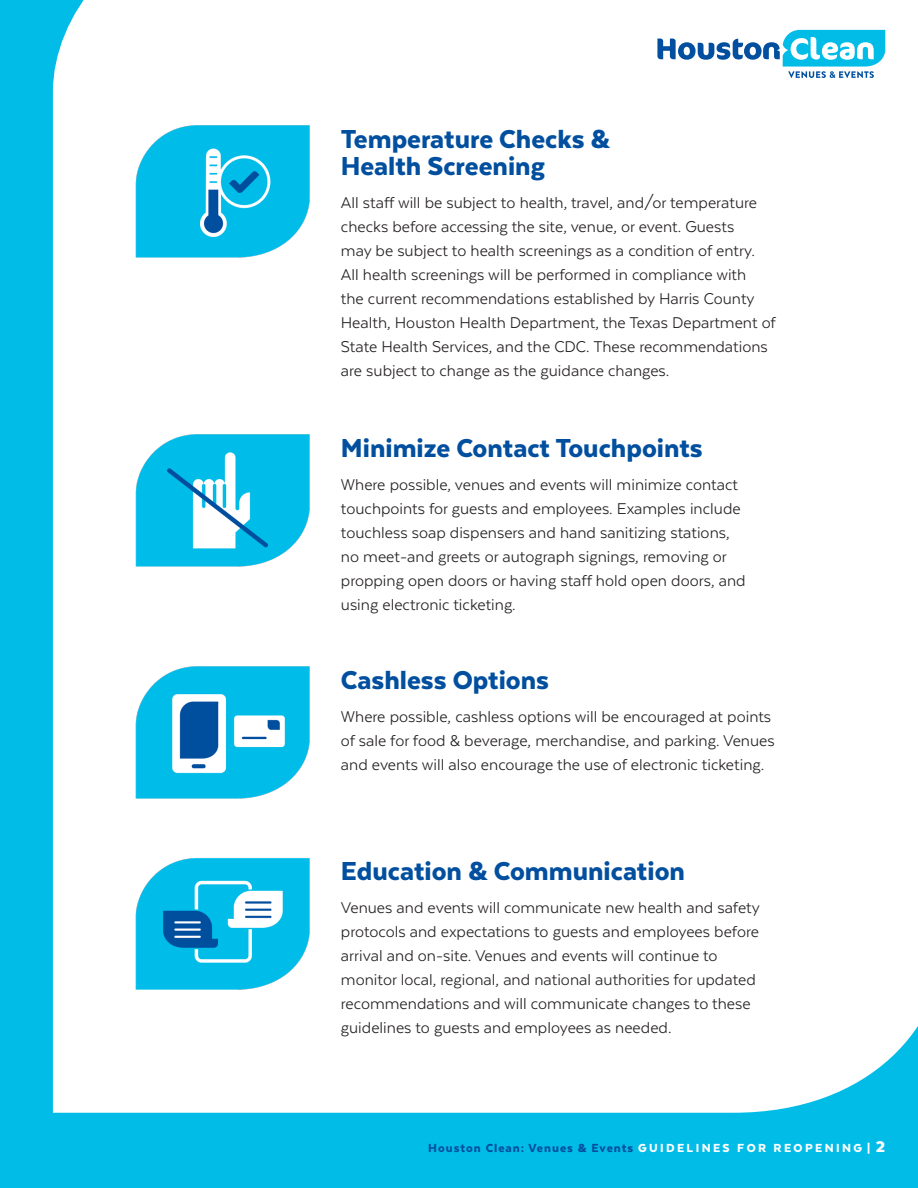
<style>
.page{position:relative;width:918px;height:1188px;background:#02bce8}
.page>*{position:absolute;margin:0;border:0;box-sizing:border-box;transform-origin:0 0}
.t1{font:900 30px/27px "Texta";color:#014f9e}
.t2{font:18px/24px "Texta";color:#231f20}
.t3{font:900 13.5px "Texta";letter-spacing:.075em;color:#014f9e}
.s1{color:#fff}
.s2{font-size:18px;color:#fff}
</style>
<div class="page">
<div style="left:53px;top:0;width:865px;height:1113px;background:#fff"></div>
<svg style="left:657px;top:30px;width:228px;height:48px"></svg>
<img style="left:126px;top:637px;width:192px;height:382px">
<img style="left:126px;top:405px;width:192px;height:191px">
<img style="left:126px;top:96px;width:192px;height:191px">
<p class="t1" style="left:341px;top:125px;width:271px">Temperature Checks &amp;<br>Health Screening</p>
<p class="t2" style="left:341px;top:191px;width:436px">All staff will be subject to health, travel, and/or temperature checks before accessing the site, venue, or event. Guests<br>may be subject to health screenings as a condition of entry.<br>All health screenings will be performed in compliance with<br>the current recommendations established by Harris County Health, Houston Health Department, the Texas Department of State Health Services, and the CDC. These recommendations are subject to change as the guidance changes.</p>
<p class="t1" style="left:341px;top:434px;width:363px">Minimize Contact Touchpoints</p>
<p class="t2" style="left:341px;top:473px;width:406px">Where possible, venues and events will minimize contact touchpoints for guests and employees. Examples include touchless soap dispensers and hand sanitizing stations, no meet-and greets or autograph signings, removing or propping open doors or having staff hold open doors, and using electronic ticketing.</p>
<p class="t1" style="left:341px;top:666px;width:210px">Cashless Options</p>
<p class="t2" style="left:341px;top:704px;width:435px">Where possible, cashless options will be encouraged at points of sale for food &amp; beverage, merchandise, and parking. Venues and events will also encourage the use of electronic ticketing.</p>
<p class="t1" style="left:341px;top:857px;width:346px">Education &amp; Communication</p>
<p class="t2" style="left:341px;top:896px;width:420px">Venues and events will communicate new health and safety protocols and expectations to guests and employees before arrival and on-site. Venues and events will continue to monitor local, regional, and national authorities for updated recommendations and will communicate changes to these guidelines to guests and employees as needed.</p>
<p class="t3" style="left:428px;top:1141px;width:459px">Houston Clean: Venues &amp; Events <span class="s1">GUIDELINES FOR REOPENING |</span> <span class="s2">2</span></p>
</div>
